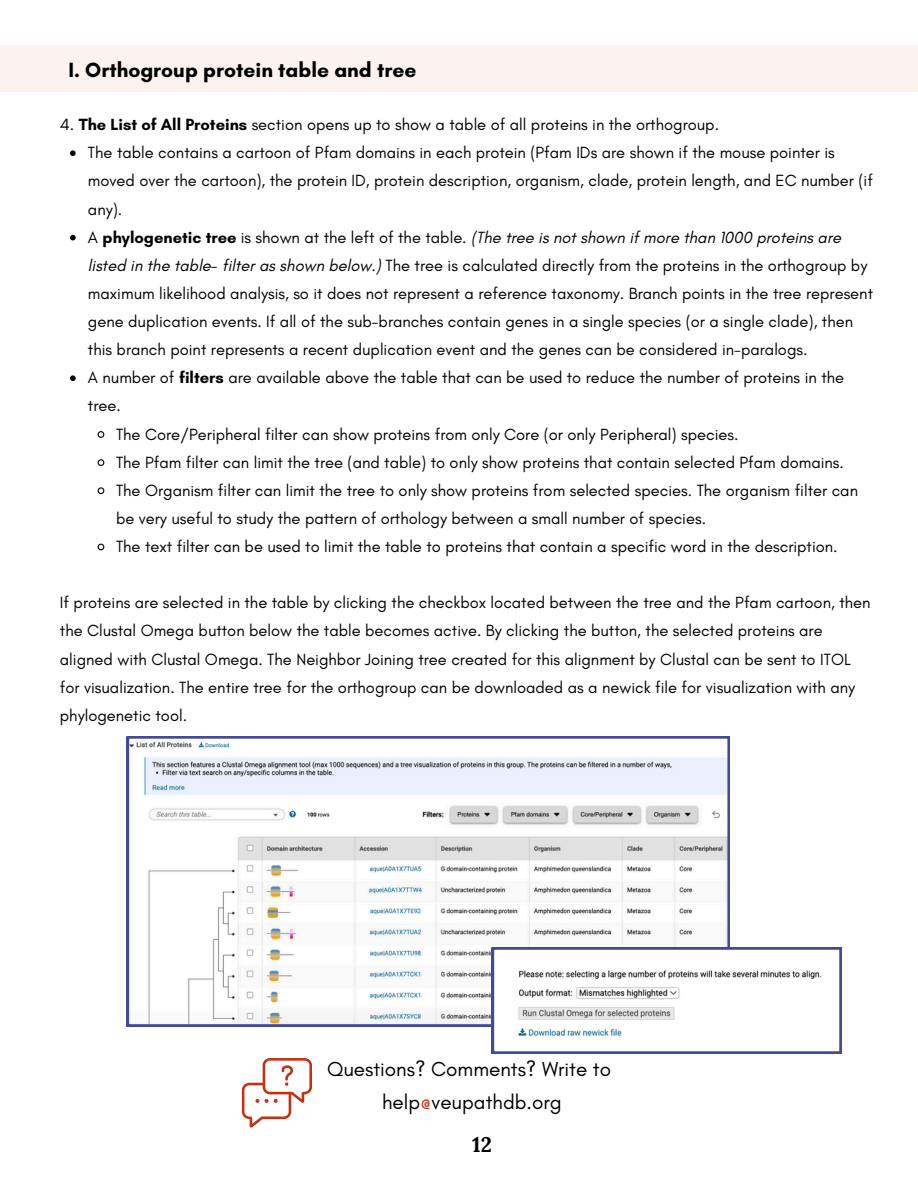
<style>
.page{position:relative;width:918px;height:1188px;background:#fff}
.page>*{position:absolute;margin:0;border:0;box-sizing:border-box;transform-origin:0 0}
.t1{font:700 21px "Glacial Indifference";color:#000}
.t2{font:700 21px "Lora";color:#000}
.t3{font:20.7px/32.7px "Glacial Indifference";color:#000;text-align:center}
.t4{font:16.5px/28.2px "Glacial Indifference";color:#000}
.s1{font-weight:700}
.s2{font-style:italic}
.s3{color:#c53111}
</style>
<div class="page">
<svg style="left:242px;top:1058px;width:70px;height:70px"></svg>
<svg style="left:127px;top:736px;width:603px;height:290px"></svg>
<svg style="left:70px;top:150px;width:6px;height:6px"></svg>
<svg style="left:70px;top:235px;width:6px;height:5px"></svg>
<svg style="left:70px;top:375px;width:6px;height:6px"></svg>
<svg style="left:97px;top:431px;width:8px;height:7px"></svg>
<svg style="left:97px;top:459px;width:8px;height:7px"></svg>
<svg style="left:97px;top:487px;width:8px;height:8px"></svg>
<svg style="left:97px;top:543px;width:8px;height:8px"></svg>
<svg style="left:492px;top:948px;width:350px;height:105px"></svg>
<div style="left:0;top:45px;width:918px;height:47px;background:#fcf2ee"></div>
<h2 class="t1" style="left:68px;top:57px;width:350px">I. Orthogroup protein table and tree</h2>
<p class="t4" style="left:60px;top:110px;width:661px">4. <span class="s1">The List of All Proteins</span> section opens up to show a table of all proteins in the orthogroup.</p>
<p class="t4" style="left:88px;top:138px;width:787px">The table contains a cartoon of Pfam domains in each protein (Pfam IDs are shown if the mouse pointer is moved over the cartoon), the protein ID, protein description, organism, clade, protein length, and EC number (if any).</p>
<p class="t4" style="left:88px;top:223px;width:787px">A <span class="s1">phylogenetic tree</span> is shown at the left of the table. <span class="s2">(The tree is not shown if more than 1000 proteins are listed in the table- filter as shown below.)</span> The tree is calculated directly from the proteins in the orthogroup by maximum likelihood analysis, so it does not represent a reference taxonomy. Branch points in the tree represent gene duplication events. If all of the sub-branches contain genes in a single species (or a single clade), then this branch point represents a recent duplication event and the genes can be considered in-paralogs.</p>
<p class="t4" style="left:88px;top:363px;width:758px">A number of <span class="s1">filters</span> are available above the table that can be used to reduce the number of proteins in the tree.</p>
<p class="t4" style="left:116px;top:420px;width:624px">The Core/Peripheral filter can show proteins from only Core (or only Peripheral) species.</p>
<p class="t4" style="left:116px;top:448px;width:729px">The Pfam filter can limit the tree (and table) to only show proteins that contain selected Pfam domains.</p>
<p class="t4" style="left:116px;top:476px;width:744px">The Organism filter can limit the tree to only show proteins from selected species. The organism filter can be very useful to study the pattern of orthology between a small number of species.</p>
<p class="t4" style="left:116px;top:532px;width:723px">The text filter can be used to limit the table to proteins that contain a specific word in the description.</p>
<p class="t4" style="left:60px;top:588px;width:812px">If proteins are selected in the table by clicking the checkbox located between the tree and the Pfam cartoon, then the Clustal Omega button below the table becomes active. By clicking the button, the selected proteins are aligned with Clustal Omega. The Neighbor Joining tree created for this alignment by Clustal can be sent to ITOL for visualization. The entire tree for the orthogroup can be downloaded as a newick file for visualization with any phylogenetic tool.</p>
<p class="t3" style="left:327px;top:1053px;width:285px">Questions? Comments? Write to help<span class="s3">@</span>veupathdb.org</p>
<p class="t2" style="left:472px;top:1131px;width:21px">12</p>
</div>
